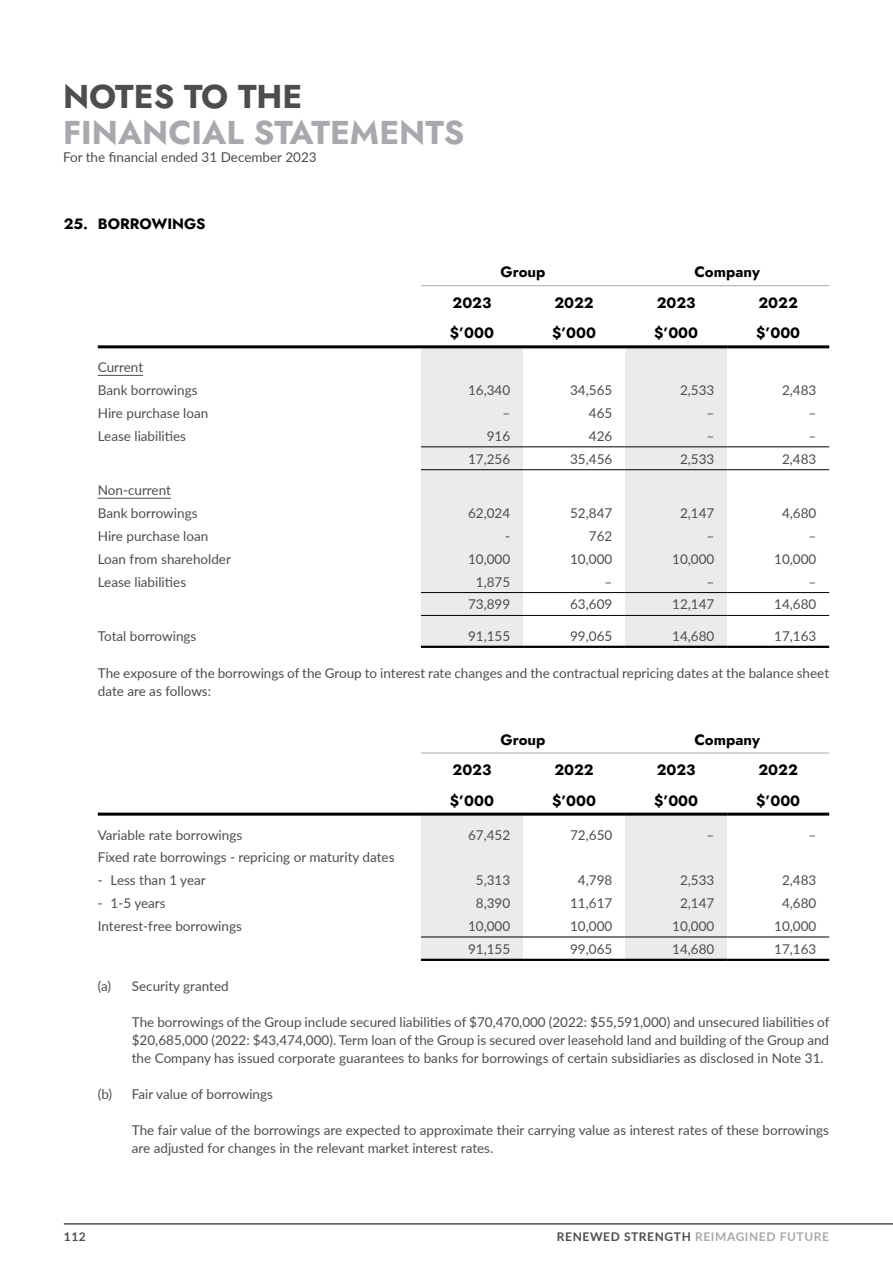
<style>
.page{position:relative;width:893px;height:1263px;background:#fff}
.page>*{position:absolute;margin:0;border:0;box-sizing:border-box;transform-origin:0 0}
.t1{font:700 33px "Jost";color:#a7a9ac}
.t2{font:700 33px "Jost";color:#4d4d4f}
.t3{font:700 15px "Jost";color:#000}
.t4{font:13.5px/18px "Lato";color:#4d4d4f}
.t5{font:700 12px "Lato";letter-spacing:.05em;color:#a7a9ac}
.t6{font:700 12px "Lato";color:#4d4d4f}
.s1{color:#4d4d4f}
</style>
<div class="page">
<svg style="left:421px;top:348px;width:306px;height:298px;fill:#ebebec"></svg>
<hr style="left:421px;top:446px;width:102px;height:1px;background:#000">
<hr style="left:523px;top:446px;width:102px;height:1px;background:#000">
<hr style="left:625px;top:446px;width:102px;height:1px;background:#000">
<hr style="left:727px;top:446px;width:102px;height:1px;background:#000">
<hr style="left:421px;top:592px;width:102px;height:1px;background:#000">
<hr style="left:523px;top:592px;width:102px;height:1px;background:#000">
<hr style="left:625px;top:592px;width:102px;height:1px;background:#000">
<hr style="left:727px;top:592px;width:102px;height:1px;background:#000">
<hr style="left:421px;top:285px;width:102px;height:1px;background:#a7a9ac">
<hr style="left:523px;top:285px;width:102px;height:1px;background:#a7a9ac">
<hr style="left:625px;top:285px;width:102px;height:1px;background:#a7a9ac">
<hr style="left:727px;top:285px;width:102px;height:1px;background:#a7a9ac">
<hr style="left:98px;top:345px;width:323px;height:3px;background:#000">
<hr style="left:421px;top:345px;width:102px;height:3px;background:#000">
<hr style="left:523px;top:345px;width:102px;height:3px;background:#000">
<hr style="left:625px;top:345px;width:102px;height:3px;background:#000">
<hr style="left:727px;top:345px;width:102px;height:3px;background:#000">
<hr style="left:421px;top:646px;width:102px;height:2px;background:#000">
<hr style="left:523px;top:646px;width:102px;height:2px;background:#000">
<hr style="left:625px;top:646px;width:102px;height:2px;background:#000">
<hr style="left:727px;top:646px;width:102px;height:2px;background:#000">
<hr style="left:421px;top:615px;width:102px;height:1px;background:#000">
<hr style="left:523px;top:615px;width:102px;height:1px;background:#000">
<hr style="left:625px;top:615px;width:102px;height:1px;background:#000">
<hr style="left:727px;top:615px;width:102px;height:1px;background:#000">
<hr style="left:421px;top:469px;width:102px;height:1px;background:#000">
<hr style="left:523px;top:469px;width:102px;height:1px;background:#000">
<hr style="left:625px;top:469px;width:102px;height:1px;background:#000">
<hr style="left:727px;top:469px;width:102px;height:1px;background:#000">
<hr style="left:98px;top:375px;width:45px;height:1px;background:#4d4d4f">
<hr style="left:98px;top:498px;width:73px;height:1px;background:#4d4d4f">
<svg style="left:421px;top:816px;width:306px;height:143px"></svg>
<hr style="left:98px;top:813px;width:323px;height:3px;background:#000">
<hr style="left:421px;top:813px;width:102px;height:3px;background:#000">
<hr style="left:523px;top:813px;width:102px;height:3px;background:#000">
<hr style="left:625px;top:813px;width:102px;height:3px;background:#000">
<hr style="left:727px;top:813px;width:102px;height:3px;background:#000">
<hr style="left:421px;top:753px;width:102px;height:1px;background:#a7a9ac">
<hr style="left:523px;top:753px;width:102px;height:1px;background:#a7a9ac">
<hr style="left:625px;top:753px;width:102px;height:1px;background:#a7a9ac">
<hr style="left:727px;top:753px;width:102px;height:1px;background:#a7a9ac">
<hr style="left:421px;top:936px;width:102px;height:1px;background:#000">
<hr style="left:523px;top:936px;width:102px;height:1px;background:#000">
<hr style="left:625px;top:936px;width:102px;height:1px;background:#000">
<hr style="left:727px;top:936px;width:102px;height:1px;background:#000">
<hr style="left:421px;top:959px;width:102px;height:2px;background:#000">
<hr style="left:523px;top:959px;width:102px;height:2px;background:#000">
<hr style="left:625px;top:959px;width:102px;height:2px;background:#000">
<hr style="left:727px;top:959px;width:102px;height:2px;background:#000">
<hr style="left:64px;top:1223px;width:829px;height:1px;background:#4d4d4f">
<h1 class="t2" style="left:63px;top:74px;width:241px">NOTES TO THE</h1>
<h1 class="t1" style="left:63px;top:110px;width:403px">FINANCIAL STATEMENTS</h1>
<p class="t4" style="left:63px;top:147px;width:255px">For the financial ended 31 December 2023</p>
<p class="t3" style="left:64px;top:213px;width:143px">25. BORROWINGS</p>
<p class="t4" style="left:98px;top:355px;width:101px;line-height:22.8px">Current<br>Bank borrowings</p>
<p class="t3" style="left:501px;top:262px;width:46px">Group</p>
<p class="t3" style="left:694px;top:262px;width:67px">Company</p>
<p class="t3" style="left:452px;top:292px;width:40px">2023</p>
<p class="t3" style="left:554px;top:292px;width:41px">2022</p>
<p class="t3" style="left:657px;top:292px;width:40px">2023</p>
<p class="t3" style="left:758px;top:292px;width:41px">2022</p>
<p class="t3" style="left:450px;top:323px;width:46px">$’000</p>
<p class="t3" style="left:552px;top:323px;width:46px">$’000</p>
<p class="t3" style="left:654px;top:323px;width:46px">$’000</p>
<p class="t3" style="left:756px;top:323px;width:46px">$’000</p>
<p class="t4" style="left:468px;top:381px;width:44px">16,340</p>
<p class="t4" style="left:570px;top:381px;width:44px">34,565</p>
<p class="t4" style="left:680px;top:381px;width:36px">2,533</p>
<p class="t4" style="left:782px;top:381px;width:36px">2,483</p>
<p class="t4" style="left:98px;top:403px;width:112px">Hire purchase loan</p>
<p class="t4" style="left:502px;top:403px;width:9px">–</p>
<p class="t4" style="left:589px;top:403px;width:25px">465</p>
<p class="t4" style="left:706px;top:403px;width:9px">–</p>
<p class="t4" style="left:809px;top:403px;width:9px">–</p>
<p class="t4" style="left:98px;top:426px;width:90px">Lease liabilities</p>
<p class="t4" style="left:487px;top:426px;width:25px">916</p>
<p class="t4" style="left:589px;top:426px;width:25px">426</p>
<p class="t4" style="left:706px;top:426px;width:9px">–</p>
<p class="t4" style="left:809px;top:426px;width:9px">–</p>
<p class="t4" style="left:468px;top:449px;width:44px">17,256</p>
<p class="t4" style="left:570px;top:449px;width:44px">35,456</p>
<p class="t4" style="left:680px;top:449px;width:36px">2,533</p>
<p class="t4" style="left:782px;top:449px;width:36px">2,483</p>
<p class="t4" style="left:98px;top:478px;width:101px;line-height:22.8px">Non-current<br>Bank borrowings</p>
<p class="t4" style="left:468px;top:503px;width:44px">62,024</p>
<p class="t4" style="left:570px;top:503px;width:44px">52,847</p>
<p class="t4" style="left:680px;top:503px;width:36px">2,147</p>
<p class="t4" style="left:782px;top:503px;width:36px">4,680</p>
<p class="t4" style="left:98px;top:526px;width:112px">Hire purchase loan</p>
<p class="t4" style="left:505px;top:526px;width:7px">-</p>
<p class="t4" style="left:589px;top:526px;width:25px">762</p>
<p class="t4" style="left:707px;top:526px;width:9px">–</p>
<p class="t4" style="left:809px;top:526px;width:9px">–</p>
<p class="t4" style="left:98px;top:549px;width:135px">Loan from shareholder</p>
<p class="t4" style="left:468px;top:549px;width:44px">10,000</p>
<p class="t4" style="left:570px;top:549px;width:44px">10,000</p>
<p class="t4" style="left:672px;top:549px;width:44px">10,000</p>
<p class="t4" style="left:774px;top:549px;width:44px">10,000</p>
<p class="t4" style="left:98px;top:572px;width:90px">Lease liabilities</p>
<p class="t4" style="left:476px;top:572px;width:36px">1,875</p>
<p class="t4" style="left:604px;top:572px;width:9px">–</p>
<p class="t4" style="left:707px;top:572px;width:9px">–</p>
<p class="t4" style="left:809px;top:572px;width:9px">–</p>
<p class="t4" style="left:468px;top:595px;width:44px">73,899</p>
<p class="t4" style="left:570px;top:595px;width:44px">63,609</p>
<p class="t4" style="left:672px;top:595px;width:44px">12,147</p>
<p class="t4" style="left:774px;top:595px;width:44px">14,680</p>
<p class="t4" style="left:98px;top:626px;width:100px">Total borrowings</p>
<p class="t4" style="left:468px;top:626px;width:44px">91,155</p>
<p class="t4" style="left:570px;top:626px;width:44px">99,065</p>
<p class="t4" style="left:672px;top:626px;width:44px">14,680</p>
<p class="t4" style="left:774px;top:626px;width:44px">17,163</p>
<p class="t4" style="left:98px;top:663px;width:733px">The exposure of the borrowings of the Group to interest rate changes and the contractual repricing dates at the balance sheet date are as follows:</p>
<p class="t3" style="left:501px;top:729px;width:46px">Group</p>
<p class="t3" style="left:694px;top:729px;width:67px">Company</p>
<p class="t3" style="left:452px;top:760px;width:40px">2023</p>
<p class="t3" style="left:554px;top:760px;width:41px">2022</p>
<p class="t3" style="left:657px;top:760px;width:40px">2023</p>
<p class="t3" style="left:758px;top:760px;width:41px">2022</p>
<p class="t3" style="left:450px;top:790px;width:46px">$’000</p>
<p class="t3" style="left:552px;top:790px;width:46px">$’000</p>
<p class="t3" style="left:654px;top:790px;width:46px">$’000</p>
<p class="t3" style="left:756px;top:790px;width:46px">$’000</p>
<p class="t4" style="left:98px;top:825px;width:146px">Variable rate borrowings</p>
<p class="t4" style="left:468px;top:825px;width:44px">67,452</p>
<p class="t4" style="left:570px;top:825px;width:44px">72,650</p>
<p class="t4" style="left:706px;top:825px;width:9px">–</p>
<p class="t4" style="left:809px;top:825px;width:9px">–</p>
<p class="t4" style="left:98px;top:848px;width:298px">Fixed rate borrowings - repricing or maturity dates</p>
<p class="t4" style="left:98px;top:871px;width:110px">- Less than 1 year</p>
<p class="t4" style="left:476px;top:871px;width:36px">5,313</p>
<p class="t4" style="left:578px;top:871px;width:36px">4,798</p>
<p class="t4" style="left:680px;top:871px;width:36px">2,533</p>
<p class="t4" style="left:782px;top:871px;width:36px">2,483</p>
<p class="t4" style="left:98px;top:894px;width:69px">- 1-5 years</p>
<p class="t4" style="left:476px;top:894px;width:36px">8,390</p>
<p class="t4" style="left:570px;top:894px;width:44px">11,617</p>
<p class="t4" style="left:680px;top:894px;width:36px">2,147</p>
<p class="t4" style="left:782px;top:894px;width:36px">4,680</p>
<p class="t4" style="left:98px;top:916px;width:146px">Interest-free borrowings</p>
<p class="t4" style="left:468px;top:916px;width:44px">10,000</p>
<p class="t4" style="left:570px;top:916px;width:44px">10,000</p>
<p class="t4" style="left:672px;top:916px;width:44px">10,000</p>
<p class="t4" style="left:774px;top:916px;width:44px">10,000</p>
<p class="t4" style="left:468px;top:939px;width:44px">91,155</p>
<p class="t4" style="left:570px;top:939px;width:44px">99,065</p>
<p class="t4" style="left:672px;top:939px;width:44px">14,680</p>
<p class="t4" style="left:774px;top:939px;width:44px">17,163</p>
<p class="t4" style="left:98px;top:976px;width:132px">(a) Security granted</p>
<p class="t4" style="left:132px;top:1012px;width:699px;text-align:justify">The borrowings of the Group include secured liabilities of $70,470,000 (2022: $55,591,000) and unsecured liabilities of $20,685,000 (2022: $43,474,000). Term loan of the Group is secured over leasehold land and building of the Group and the Company has issued corporate guarantees to banks for borrowings of certain subsidiaries as disclosed in Note 31.</p>
<p class="t4" style="left:98px;top:1084px;width:177px">(b) Fair value of borrowings</p>
<p class="t4" style="left:132px;top:1120px;width:699px">The fair value of the borrowings are expected to approximate their carrying value as interest rates of these borrowings are adjusted for changes in the relevant market interest rates.</p>
<p class="t6" style="left:64px;top:1228px;width:24px">112</p>
<p class="t5" style="left:557px;top:1228px;width:274px"><span class="s1">RENEWED STRENGTH</span> REIMAGINED FUTURE</p>
</div>
